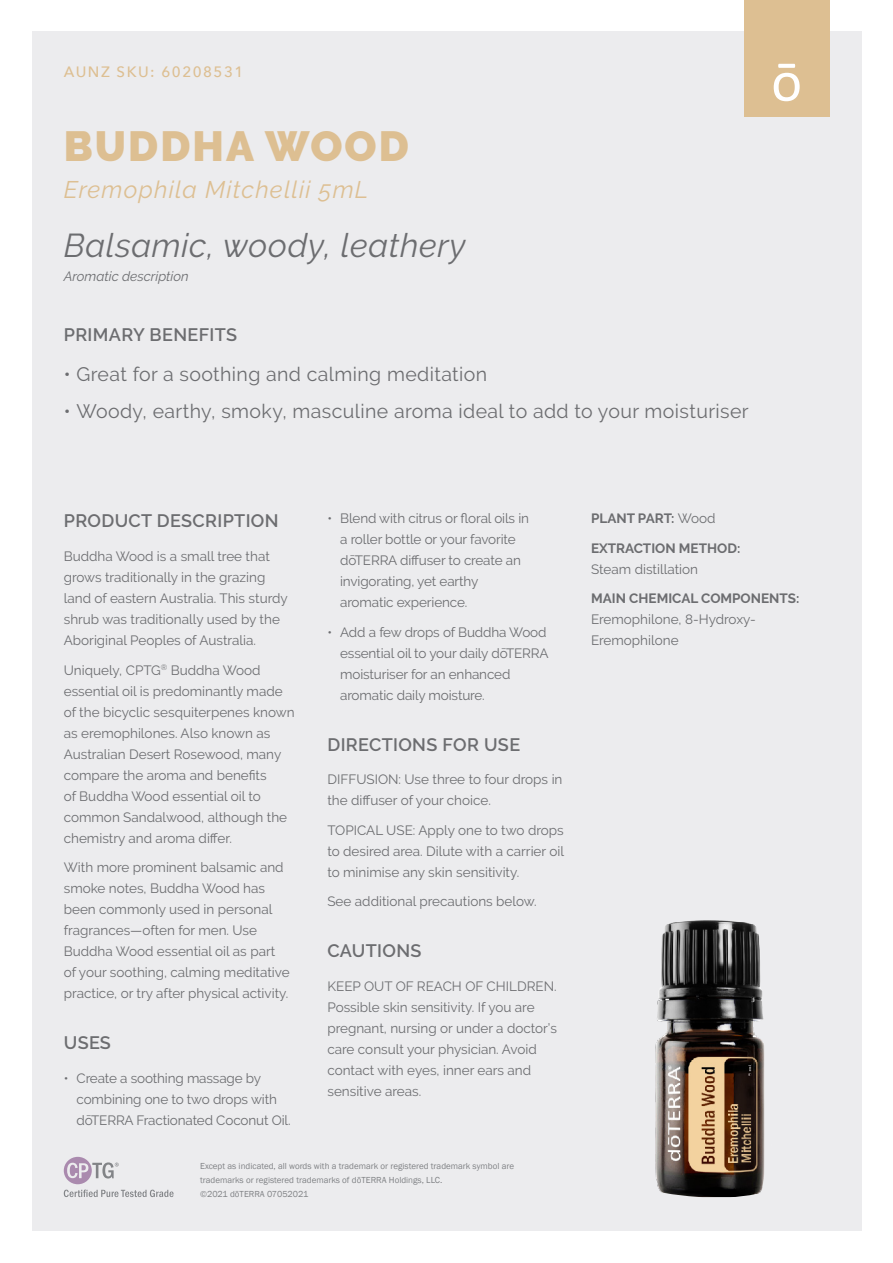
<style>
.page{position:relative;width:893px;height:1263px;background:#fff}
.page>*{position:absolute;margin:0;border:0;box-sizing:border-box;transform-origin:0 0}
.Product_Name{font:900 42px "Raleway";letter-spacing:.05em;color:#ddbf92}
.Aromatic_Description{font:italic 33px "Raleway";letter-spacing:.02em;color:#6c6d70}
.Botanical_Name{font:italic 24px "Raleway";letter-spacing:.05em;color:#ddbf92}
.t1{font:19.5px "Raleway";letter-spacing:.02em;color:#6c6d70}
.SUB_HEADER{font:600 18px "Raleway";letter-spacing:.02em;color:#6c6d70}
.t2{font:500 15px "Avenir Next";letter-spacing:.1em;color:#ddbf92}
.description{font:13.5px/21px "Raleway";color:#6c6d70}
.SUB_HEADER-2{font:13.5px/21px "Raleway";color:#6c6d70}
.description-2{font:700 13.5px/21px "Raleway";color:#6c6d70}
.description-3{font:italic 13.5px "Raleway";color:#6c6d70}
.t3{font:9px/14.1px "Franklin Gothic";color:#808285}
.s1{font-weight:400}
.s2{font-weight:700}
</style>
<div class="page">
<div style="left:32px;top:32px;width:829px;height:1199px;background:#ececee"></div>
<div style="left:744px;top:0;width:85px;height:116px;background:#ddbf92"></div>
<svg style="left:774px;top:64px;width:26px;height:37px"></svg>
<img style="left:655px;top:920px;width:110px;height:277px">
<svg style="left:64px;top:1157px;width:110px;height:40px"></svg>
<p class="t2" style="left:64px;top:59px;width:181px">AUNZ SKU: 60208531</p>
<p class="Product_Name" style="left:64px;top:122px;width:347px">BUDDHA WOOD</p>
<p class="Botanical_Name" style="left:64px;top:175px;width:306px">Eremophila Mitchellii 5mL</p>
<p class="Aromatic_Description" style="left:64px;top:227px;width:403px">Balsamic, woody, leathery</p>
<p class="description-3" style="left:64px;top:269px;width:126px">Aromatic description</p>
<p class="SUB_HEADER" style="left:64px;top:324px;width:175px">PRIMARY BENEFITS</p>
<p class="t1" style="left:64px;top:363px;width:425px">• Great for a soothing and calming meditation</p>
<p class="t1" style="left:64px;top:400px;width:686px">• Woody, earthy, smoky, masculine aroma ideal to add to your moisturiser</p>
<p class="SUB_HEADER" style="left:64px;top:510px;width:216px">PRODUCT DESCRIPTION</p>
<p class="description" style="left:64px;top:546px;width:225px">Buddha Wood is a small tree that grows traditionally in the grazing land of eastern Australia. This sturdy shrub was traditionally used by the Aboriginal Peoples of Australia.</p>
<p class="description" style="left:64px;top:659px;width:232px">Uniquely, CPTG<sup>®</sup> Buddha Wood essential oil is predominantly made of the bicyclic sesquiterpenes known as eremophilones. Also known as<br>Australian Desert Rosewood, many compare the aroma and benefits<br>of Buddha Wood essential oil to common Sandalwood, although the chemistry and aroma differ.</p>
<p class="description" style="left:64px;top:857px;width:227px">With more prominent balsamic and smoke notes, Buddha Wood has been commonly used in personal fragrances—often for men. Use Buddha Wood essential oil as part of your soothing, calming meditative practice, or try after physical activity.</p>
<p class="SUB_HEADER" style="left:64px;top:1032px;width:49px">USES</p>
<p class="description" style="left:77px;top:1067px;width:216px;text-indent:-13px">• Create a soothing massage by combining one to two drops with dōTERRA Fractionated Coconut Oil.</p>
<p class="description" style="left:340px;top:508px;width:190px;text-indent:-13px">• Blend with citrus or floral oils in a roller bottle or your favorite dōTERRA diffuser to create an invigorating, yet earthy aromatic experience.</p>
<p class="description" style="left:340px;top:621px;width:210px;text-indent:-13px">• Add a few drops of Buddha Wood essential oil to your daily dōTERRA moisturiser for an enhanced aromatic daily moisture.</p>
<p class="SUB_HEADER" style="left:327px;top:734px;width:194px">DIRECTIONS FOR USE</p>
<p class="SUB_HEADER-2" style="left:327px;top:769px;width:237px">DIFFUSION: Use three to four drops in the diffuser of your choice.</p>
<p class="SUB_HEADER-2" style="left:327px;top:819px;width:238px;text-align:justify">TOPICAL USE: Apply one to two drops to desired area. Dilute with a carrier oil to minimise any skin sensitivity.</p>
<p class="SUB_HEADER-2" style="left:327px;top:891px;width:211px">See additional precautions below.</p>
<p class="SUB_HEADER" style="left:327px;top:941px;width:96px">CAUTIONS</p>
<p class="description" style="left:327px;top:976px;width:231px">KEEP OUT OF REACH OF CHILDREN.<br>Possible skin sensitivity. If you are pregnant, nursing or under a doctor’s care consult your physician. Avoid contact with eyes, inner ears and sensitive areas.</p>
<p class="t3" style="left:200px;top:1159px;width:315px">Except as indicated, all words with a trademark or registered trademark symbol are trademarks or registered trademarks of dōTERRA Holdings, LLC.<br>©2021 dōTERRA 07052021</p>
<p class="description-2" style="left:591px;top:508px;width:126px">PLANT PART: <span class="s1">Wood</span></p>
<p class="description-2" style="left:591px;top:537px;width:151px">EXTRACTION METHOD:<br><span class="s1">Steam distillation</span></p>
<p class="description" style="left:591px;top:588px;width:210px"><span class="s2">MAIN CHEMICAL COMPONENTS:<br></span>Eremophilone, 8-Hydroxy-<br>Eremophilone</p>
</div>
